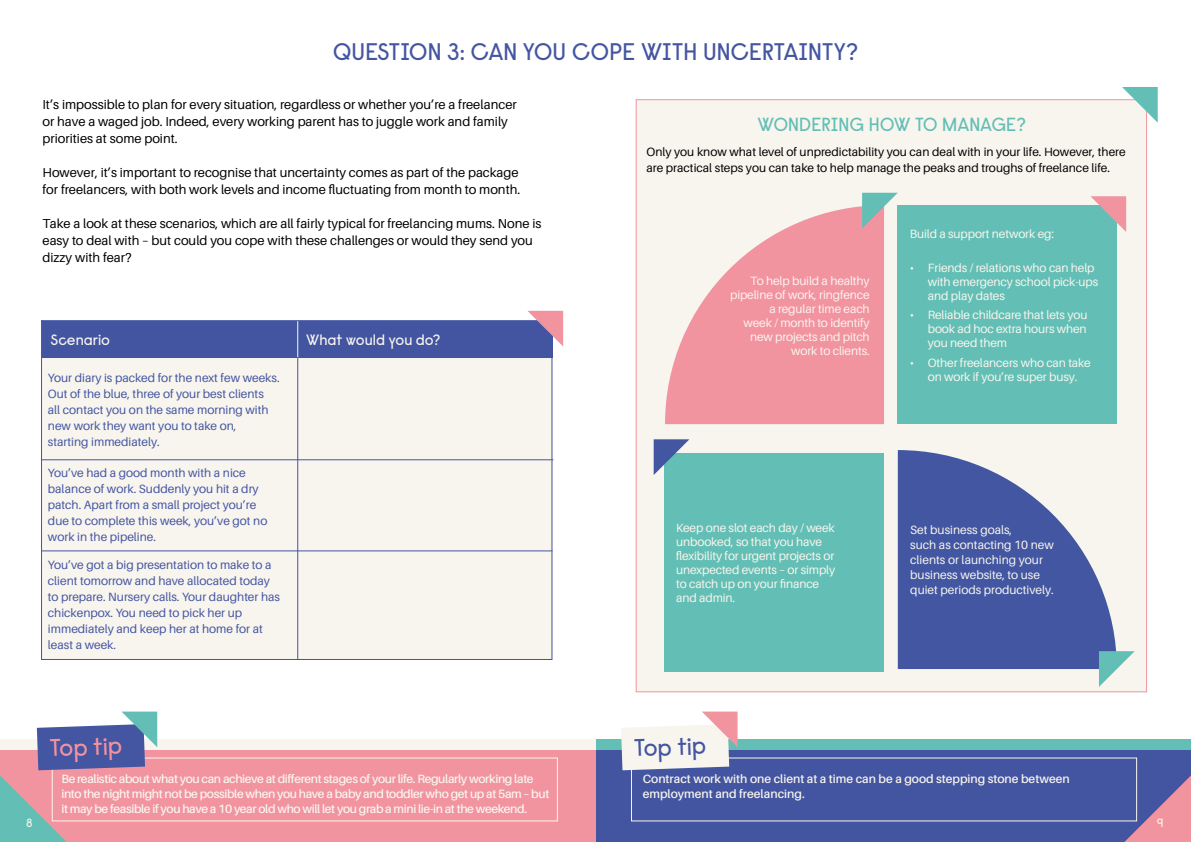
<style>
.page{position:relative;width:1191px;height:842px;background:#fff}
.page>*{position:absolute;margin:0;border:0;box-sizing:border-box;transform-origin:0 0}
.t1{font:24px "Raisonne Pro";color:#4455a2}
.t2{font:24px "Raisonne Pro";color:#f293a0}
.t3{font:19px "Raisonne Pro";color:#63bfb5}
.t4{font:15px "Raisonne Pro";color:#f8f5ee}
.t5{font:13px/17px "Aileron";color:#000}
.t6{font:12px/14px "Aileron";letter-spacing:-.01em;color:#f8f5ee}
.t7{font:12px/16px "Aileron";color:#4455a2}
.t8{font:600 12px/15px "Aileron";letter-spacing:-.03em;color:#f8f5ee}
.t9{font:12px/16px "Aileron";color:#000}
.t10{font:600 12px/15px "Aileron";color:#f8f5ee}
.t11{font:12px "Raisonne Pro";color:#f8f5ee}
</style>
<div class="page">
<div style="left:635px;top:99px;width:512px;height:593px;background:#f8f5ee;border:1px solid #f293a0"></div>
<svg style="left:1122px;top:87px;width:35px;height:36px"></svg>
<div style="left:595px;top:750px;width:596px;height:92px;background:#4354a1"></div>
<div style="left:0;top:750px;width:595px;height:92px;background:#f293a0"></div>
<div style="left:595px;top:740px;width:596px;height:10px;background:#63bfb5"></div>
<div style="left:0;top:740px;width:595px;height:10px;background:#f8f5ee"></div>
<div style="left:52px;top:757px;width:506px;height:64px;border:1px solid #f8f5ee"></div>
<svg style="left:1124px;top:775px;width:67px;height:67px"></svg>
<svg style="left:0;top:711px;width:157px;height:131px"></svg>
<div style="left:42px;top:357px;width:511px;height:303px;background:#f8f5ee"></div>
<div style="left:42px;top:321px;width:255px;height:36px;background:#4354a1"></div>
<div style="left:298px;top:321px;width:255px;height:36px;background:#4354a1"></div>
<hr style="left:42px;top:459px;width:511px;height:1px;background:#4455a2">
<hr style="left:42px;top:550px;width:510px;height:1px;background:#4455a2">
<hr style="left:297px;top:321px;width:1px;height:36px;background:#f8f5ee">
<hr style="left:297px;top:357px;width:1px;height:303px;background:#4455a2">
<svg style="left:621px;top:711px;width:116px;height:59px"></svg>
<svg style="left:665px;top:206px;width:219px;height:218px;fill:#f293a0"></svg>
<div style="left:664px;top:453px;width:219px;height:219px;background:#63bfb5"></div>
<svg style="left:653px;top:439px;width:36px;height:36px"></svg>
<svg style="left:897px;top:450px;width:219px;height:219px;fill:#4256a2"></svg>
<svg style="left:1099px;top:651px;width:35px;height:36px"></svg>
<div style="left:897px;top:205px;width:219px;height:219px;background:#63bfb5"></div>
<svg style="left:1090px;top:196px;width:36px;height:36px"></svg>
<svg style="left:862px;top:193px;width:35px;height:35px"></svg>
<svg style="left:527px;top:311px;width:36px;height:35px"></svg>
<h1 class="t1" style="left:333px;top:36px;width:527px">QUESTION 3: CAN YOU COPE WITH UNCERTAINTY?</h1>
<p class="t5" style="left:43px;top:96px;width:476px">It’s impossible to plan for every situation, regardless or whether you’re a freelancer or have a waged job. Indeed, every working parent has to juggle work and family priorities at some point.</p>
<p class="t5" style="left:43px;top:164px;width:479px">However, it’s important to recognise that uncertainty comes as part of the package for freelancers, with both work levels and income fluctuating from month to month.</p>
<p class="t5" style="left:43px;top:215px;width:500px">Take a look at these scenarios, which are all fairly typical for freelancing mums. None is easy to deal with – but could you cope with these challenges or would they send you dizzy with fear?</p>
<p class="t4" style="left:51px;top:330px;width:61px">Scenario</p>
<p class="t4" style="left:306px;top:330px;width:136px">What would you do?</p>
<p class="t7" style="left:48px;top:369px;width:233px">Your diary is packed for the next few weeks.<br>Out of the blue, three of your best clients<br>all contact you on the same morning with new work they want you to take on, starting immediately.</p>
<p class="t7" style="left:48px;top:465px;width:221px">You’ve had a good month with a nice balance of work. Suddenly you hit a dry patch. Apart from a small project you’re due to complete this week, you’ve got no work in the pipeline.</p>
<p class="t7" style="left:48px;top:557px;width:234px">You’ve got a big presentation to make to a client tomorrow and have allocated today to prepare. Nursery calls. Your daughter has chickenpox. You need to pick her up immediately and keep her at home for at least a week.</p>
<h1 class="t2" style="left:49px;top:733px;width:74px;rotate:-2deg">Top tip</h1>
<p class="t8" style="left:61px;top:772px;width:489px">Be realistic about what you can achieve at different stages of your life. Regularly working late into the night might not be possible when you have a baby and toddler who get up at 5am – but it may be feasible if you have a 10 year old who will let you grab a mini lie-in at the weekend.</p>
<h2 class="t3" style="left:757px;top:113px;width:270px">WONDERING HOW TO MANAGE?</h2>
<p class="t9" style="left:646px;top:144px;width:480px">Only you know what level of unpredictability you can deal with in your life. However, there are practical steps you can take to help manage the peaks and troughs of freelance life.</p>
<p class="t6" style="left:730px;top:274px;width:141px;text-align:right">To help build a healthy pipeline of work, ringfence a regular time each<br>week / month to identify new projects and pitch work to clients.</p>
<p class="t6" style="left:909px;top:227px;width:146px">Build a support network eg:</p>
<p class="t6" style="left:927px;top:261px;width:172px;text-indent:-18px">• Friends / relations who can help with emergency school pick-ups and play dates</p>
<p class="t6" style="left:927px;top:308px;width:161px;text-align:justify;text-indent:-18px">• Reliable childcare that lets you book ad hoc extra hours when you need them</p>
<p class="t6" style="left:909px;top:356px;width:182px;text-align:center">• Other freelancers who can take on work if you’re super busy.</p>
<p class="t6" style="left:676px;top:521px;width:160px">Keep one slot each day / week unbooked, so that you have flexibility for urgent projects or unexpected events – or simply to catch up on your finance and admin.</p>
<p class="t6" style="left:910px;top:522px;width:145px;line-height:15px">Set business goals,<br>such as contacting 10 new clients or launching your business website, to use quiet periods productively.</p>
<h1 class="t1" style="left:633px;top:733px;width:74px;rotate:-2deg">Top tip</h1>
<p class="t10" style="left:642px;top:772px;width:428px">Contract work with one client at a time can be a good stepping stone between employment and freelancing.</p>
<p class="t11" style="left:26px;top:815px;width:8px">8</p>
<p class="t11" style="left:1157px;top:815px;width:8px">9</p>
</div>
